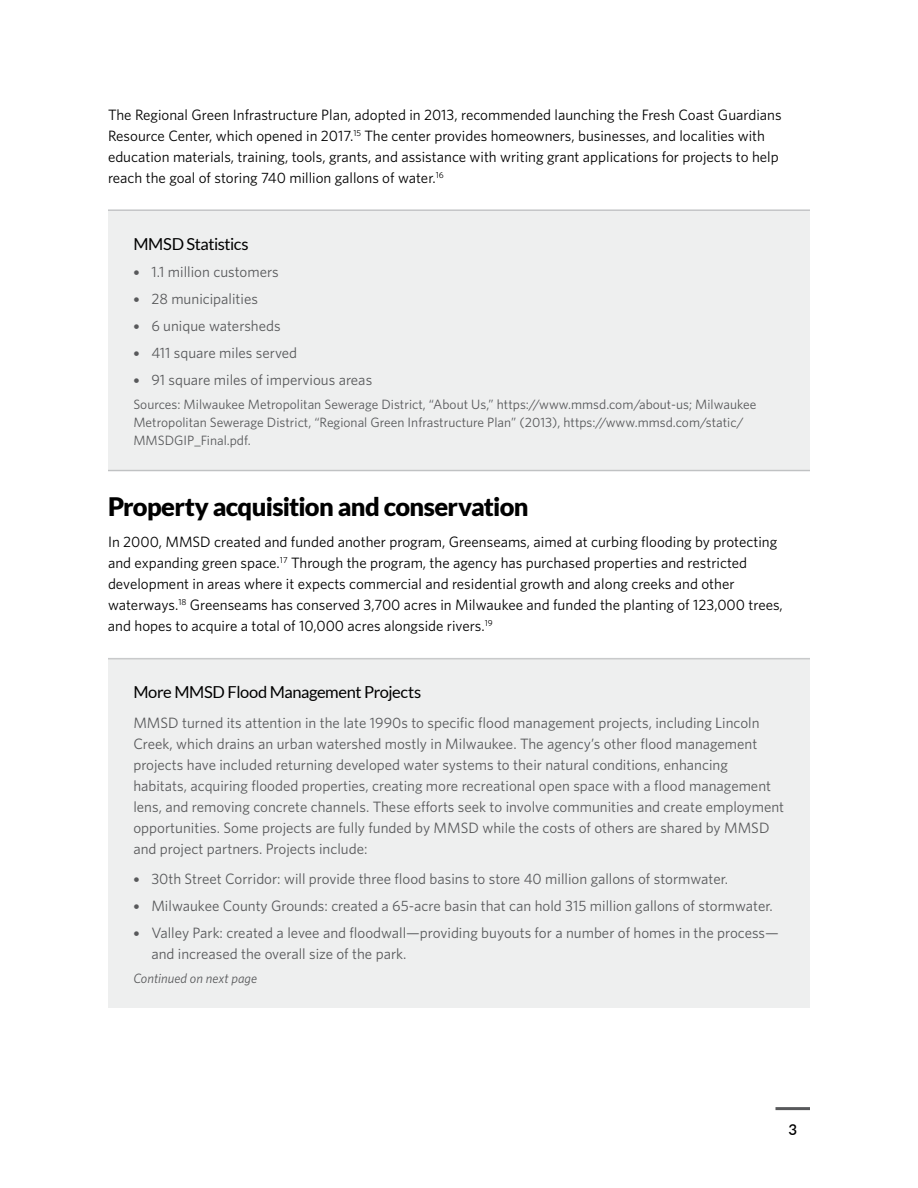
<style>
.page{position:relative;width:918px;height:1188px;background:#fff}
.page>*{position:absolute;margin:0;border:0;box-sizing:border-box;transform-origin:0 0}
.t1{font:900 25.5px "Lato";letter-spacing:-.025em;color:#000}
.t2{font:16.5px "Lato";letter-spacing:-.025em;color:#000}
.t3{font:15px/21px "Whitney";color:#58595b}
.t4{font:15px/21px "Whitney";color:#000}
.t5{font:600 15px "Lato";color:#000}
.t6{font:13.5px/18px "Whitney";color:#58595b}
.t7{font:italic 13.5px "Whitney";color:#58595b}
.s1{font-family:"Museo Sans 500"}
</style>
<div class="page">
<hr style="left:776px;top:1107px;width:34px;height:3px;background:#58595b">
<div style="left:108px;top:211px;width:702px;height:260px;background:#eeefef"></div>
<hr style="left:108px;top:209px;width:702px;height:2px;background:#939598">
<hr style="left:108px;top:470px;width:702px;height:1px;background:#939598">
<div style="left:108px;top:659px;width:702px;height:349px;background:#eeefef"></div>
<hr style="left:108px;top:658px;width:702px;height:1px;background:#939598">
<p class="t4" style="left:108px;top:104px;width:675px">The Regional Green Infrastructure Plan, adopted in 2013, recommended launching the Fresh Coast Guardians Resource Center, which opened in 2017.<sup>15</sup> The center provides homeowners, businesses, and localities with education materials, training, tools, grants, and assistance with writing grant applications for projects to help reach the goal of storing 740 million gallons of water.<sup>16</sup></p>
<p class="t2" style="left:133px;top:235px;width:117px">MMSD Statistics</p>
<p class="t3" style="left:133px;top:261px;width:147px"><span class="s1">•</span> 1.1 million customers</p>
<p class="t3" style="left:133px;top:288px;width:126px"><span class="s1">•</span> 28 municipalities</p>
<p class="t3" style="left:133px;top:315px;width:149px"><span class="s1">•</span> 6 unique watersheds</p>
<p class="t3" style="left:133px;top:342px;width:165px"><span class="s1">•</span> 411 square miles served</p>
<p class="t3" style="left:133px;top:369px;width:240px"><span class="s1">•</span> 91 square miles of impervious areas</p>
<p class="t6" style="left:133px;top:395px;width:625px">Sources: Milwaukee Metropolitan Sewerage District, “About Us,” https://www.mmsd.com/about-us; Milwaukee<br>Metropolitan Sewerage District, “Regional Green Infrastructure Plan” (2013), https://www.mmsd.com/static/<br>MMSDGIP_Final.pdf.</p>
<h1 class="t1" style="left:108px;top:491px;width:422px">Property acquisition and conservation</h1>
<p class="t4" style="left:108px;top:531px;width:676px">In 2000, MMSD created and funded another program, Greenseams, aimed at curbing flooding by protecting and expanding green space.<sup>17</sup> Through the program, the agency has purchased properties and restricted development in areas where it expects commercial and residential growth and along creeks and other waterways.<sup>18</sup> Greenseams has conserved 3,700 acres in Milwaukee and funded the planting of 123,000 trees, and hopes to acquire a total of 10,000 acres alongside rivers.<sup>19</sup></p>
<p class="t2" style="left:133px;top:683px;width:289px">More MMSD Flood Management Projects</p>
<p class="t3" style="left:133px;top:712px;width:652px">MMSD turned its attention in the late 1990s to specific flood management projects, including Lincoln Creek, which drains an urban watershed mostly in Milwaukee. The agency’s other flood management projects have included returning developed water systems to their natural conditions, enhancing habitats, acquiring flooded properties, creating more recreational open space with a flood management lens, and removing concrete channels. These efforts seek to involve communities and create employment opportunities. Some projects are fully funded by MMSD while the costs of others are shared by MMSD and project partners. Projects include:</p>
<p class="t3" style="left:133px;top:868px;width:596px"><span class="s1">•</span> 30th Street Corridor: will provide three flood basins to store 40 million gallons of stormwater.</p>
<p class="t3" style="left:133px;top:895px;width:641px"><span class="s1">•</span> Milwaukee County Grounds: created a 65-acre basin that can hold 315 million gallons of stormwater.</p>
<p class="t3" style="left:151px;top:922px;width:629px;text-indent:-18px"><span class="s1">•</span> Valley Park: created a levee and floodwall—providing buyouts for a number of homes in the process— and increased the overall size of the park.</p>
<p class="t7" style="left:133px;top:970px;width:125px">Continued on next page</p>
<p class="t5" style="left:788px;top:1119px;width:10px">3</p>
</div>
